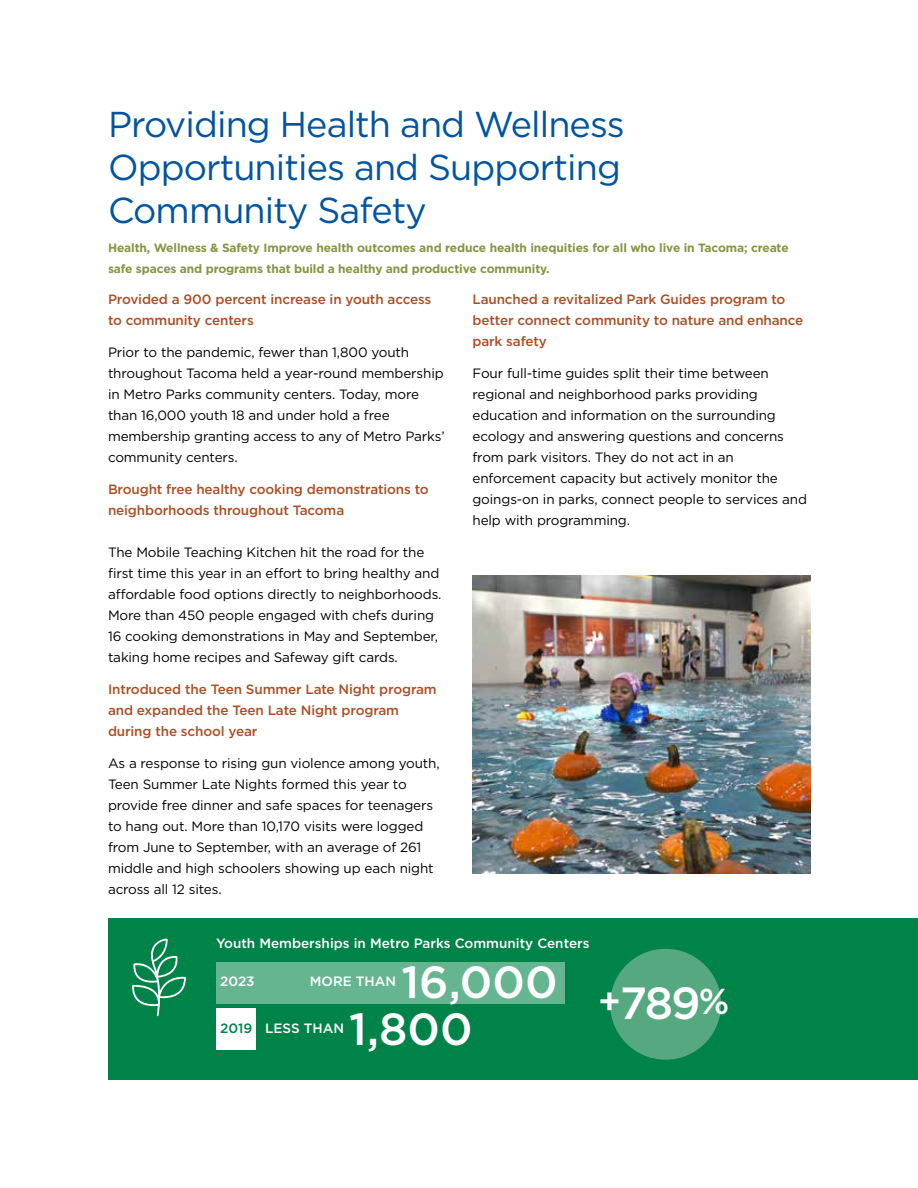
<style>
.page{position:relative;width:918px;height:1188px;background:#fff}
.page>*{position:absolute;margin:0;border:0;box-sizing:border-box;transform-origin:0 0}
.t1{font:500 45px "Gotham";color:#fff}
.t2{font:36px/43.2px "Gotham";letter-spacing:-.025em;color:#01549f;text-align:justify}
.t3{font:13.5px/21px "Gotham";letter-spacing:-.01em;color:#000}
.t4{font:500 13.5px/21px "Gotham";letter-spacing:-.01em;color:#aa4f25}
.t5{font:500 13.5px "Gotham";color:#fff}
.t6{font:700 12px/21px "Gotham";letter-spacing:-.01em;color:#879443}
.s1{color:#008348}
.s2{font-size:36px}
</style>
<div class="page">
<div style="left:108px;top:918px;width:810px;height:162px;background:#008348"></div>
<svg style="left:132px;top:939px;width:54px;height:77px"></svg>
<div style="left:216px;top:1008px;width:39px;height:41px;background:#fff"></div>
<div style="left:216px;top:962px;width:349px;height:41px;background:#66b591"></div>
<img style="left:473px;top:576px;width:337px;height:298px">
<div style="left:610px;top:949px;width:111px;height:111px;background:#56a881;border-radius:50%"></div>
<h2 class="t2" style="left:108px;top:102px;width:518px">Providing Health and Wellness Opportunities and Supporting Community Safety</h2>
<p class="t6" style="left:108px;top:237px;width:682px">Health, Wellness &amp; Safety Improve health outcomes and reduce health inequities for all who live in Tacoma; create safe spaces and programs that build a healthy and productive community.</p>
<p class="t4" style="left:108px;top:289px;width:325px">Provided a 900 percent increase in youth access to community centers</p>
<p class="t3" style="left:108px;top:342px;width:338px">Prior to the pandemic, fewer than 1,800 youth throughout Tacoma held a year-round membership in Metro Parks community centers. Today, more than 16,000 youth 18 and under hold a free membership granting access to any of Metro Parks’ community centers.</p>
<p class="t4" style="left:108px;top:479px;width:322px">Brought free healthy cooking demonstrations to neighborhoods throughout Tacoma</p>
<p class="t3" style="left:108px;top:541px;width:335px">The Mobile Teaching Kitchen hit the road for the first time this year in an effort to bring healthy and affordable food options directly to neighborhoods.<br>More than 450 people engaged with chefs during 16 cooking demonstrations in May and September, taking home recipes and Safeway gift cards.</p>
<p class="t4" style="left:108px;top:678px;width:330px">Introduced the Teen Summer Late Night program and expanded the Teen Late Night program during the school year</p>
<p class="t3" style="left:108px;top:752px;width:333px">As a response to rising gun violence among youth, Teen Summer Late Nights formed this year to provide free dinner and safe spaces for teenagers to hang out. More than 10,170 visits were logged from June to September, with an average of 261 middle and high schoolers showing up each night across all 12 sites.</p>
<p class="t4" style="left:472px;top:289px;width:332px">Launched a revitalized Park Guides program to better connect community to nature and enhance park safety</p>
<p class="t3" style="left:472px;top:363px;width:336px">Four full-time guides split their time between regional and neighborhood parks providing education and information on the surrounding ecology and answering questions and concerns from park visitors. They do not act in an enforcement capacity but actively monitor the goings-on in parks, connect people to services and help with programming.</p>
<p class="t5" style="left:216px;top:934px;width:375px">Youth Memberships in Metro Parks Community Centers</p>
<p class="t5" style="left:220px;top:973px;width:36px">2023</p>
<p class="t5" style="left:310px;top:973px;width:88px">MORE THAN</p>
<h1 class="t1" style="left:401px;top:953px;width:158px">16,000</h1>
<p class="t5" style="left:220px;top:1019px;width:125px"><span class="s1">2019</span> LESS THAN</p>
<h1 class="t1" style="left:349px;top:1000px;width:125px">1,800</h1>
<h1 class="t1" style="left:598px;top:973px;width:133px"><span class="s2">+</span>789<span class="s2">%</span></h1>
</div>
